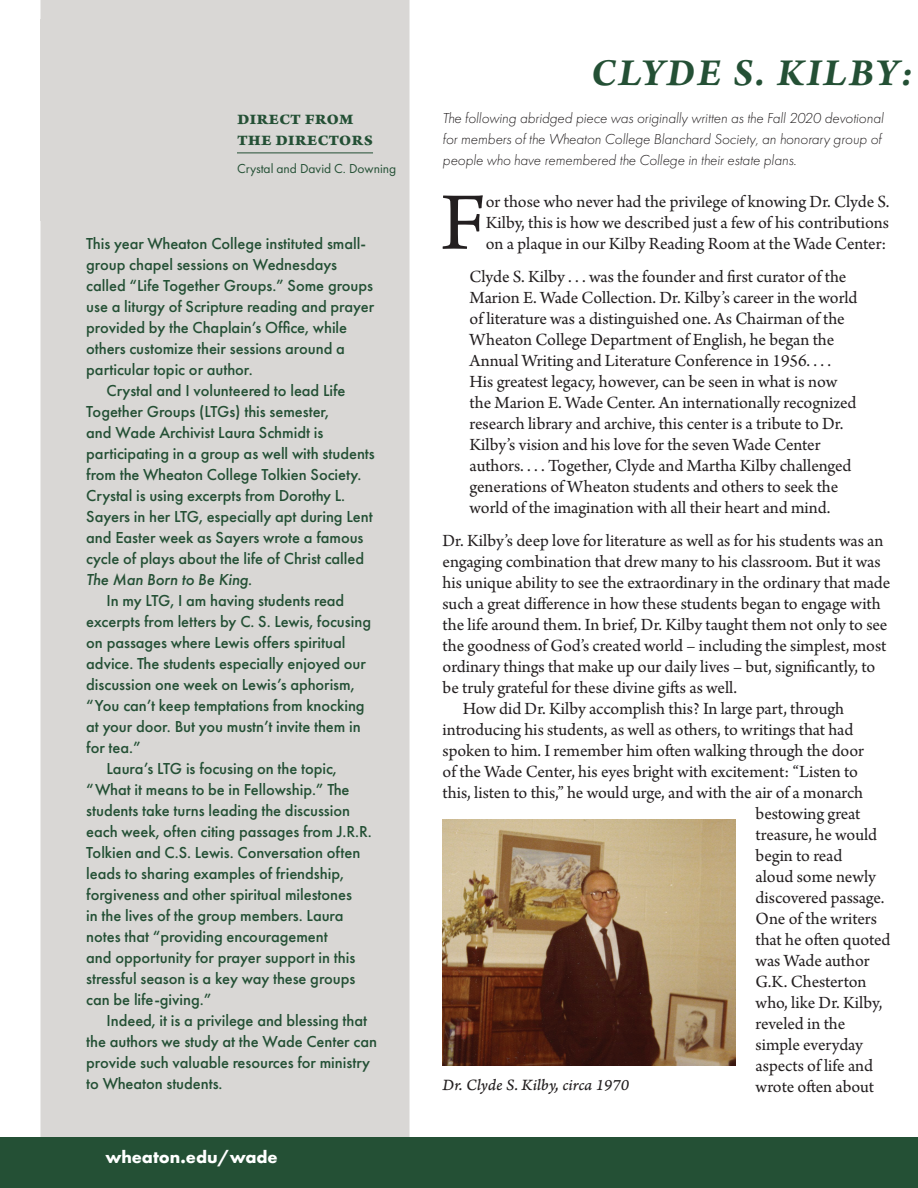
<style>
.page{position:relative;width:918px;height:1188px;background:#fff}
.page>*{position:absolute;margin:0;border:0;box-sizing:border-box;transform-origin:0 0}
.t1{font:85.95px "Arno Pro";color:#231f20}
.t2{font:italic 700 40.5px "Arno Pro";letter-spacing:.06em;color:#245035}
.t3{font:700 21px/21px "Arno Pro";letter-spacing:-.005em;color:#245035}
.t4{font:18px/21px "Arno Pro";letter-spacing:-.005em;color:#231f20;text-align:justify}
.t5{font:700 18px "Futura PT";color:#fff}
.t6{font:500 16.5px "Futura PT";letter-spacing:-.005em;color:#245035}
.t7{font:16.5px "Arno Pro Italic Caption";letter-spacing:-.005em;color:#231f20}
.t8{font:italic 500 16.5px "Futura PT";letter-spacing:-.005em;color:#245035}
.t9{font:italic 300 15px/21px "Futura PT";letter-spacing:-.005em;color:#231f20}
.t10{font:13.5px "Futura PT";letter-spacing:-.005em;color:#245035}
.s1{font-style:normal}
</style>
<div class="page">
<div style="left:40px;top:0;width:370px;height:1137px;background:#d9d7d5"></div>
<div style="left:0;top:1137px;width:918px;height:51px;background:#245035"></div>
<div style="left:40px;top:19px;width:195px;height:201px;background:#d9d7d5"></div>
<hr style="left:237px;top:153px;width:136px;height:1px;background:#245035">
<img style="left:443px;top:820px;width:292px;height:246px">
<p class="t3" style="left:237px;top:109px;width:138px">direct from the directors</p>
<p class="t10" style="left:237px;top:161px;width:161px">Crystal and David C. Downing</p>
<p class="t6" style="left:86px;top:234px;width:281px">This year Wheaton College instituted small-</p>
<p class="t6" style="left:86px;top:255px;width:252px">group chapel sessions on Wednesdays</p>
<p class="t6" style="left:86px;top:276px;width:288px">called “Life Together Groups.” Some groups</p>
<p class="t6" style="left:86px;top:297px;width:289px">use a liturgy of Scripture reading and prayer</p>
<p class="t6" style="left:86px;top:318px;width:262px">provided by the Chaplain’s Office, while</p>
<p class="t6" style="left:86px;top:339px;width:260px">others customize their sessions around a</p>
<p class="t6" style="left:86px;top:360px;width:168px">particular topic or author.</p>
<p class="t6" style="left:107px;top:381px;width:241px">Crystal and I volunteered to lead Life</p>
<p class="t6" style="left:86px;top:402px;width:244px">Together Groups (LTGs) this semester,</p>
<p class="t6" style="left:86px;top:423px;width:239px">and Wade Archivist Laura Schmidt is</p>
<p class="t6" style="left:86px;top:444px;width:290px">participating in a group as well with students</p>
<p class="t6" style="left:86px;top:465px;width:277px">from the Wheaton College Tolkien Society.</p>
<p class="t6" style="left:86px;top:486px;width:260px">Crystal is using excerpts from Dorothy L.</p>
<p class="t6" style="left:86px;top:507px;width:288px">Sayers in her LTG, especially apt during Lent</p>
<p class="t6" style="left:86px;top:528px;width:279px">and Easter week as Sayers wrote a famous</p>
<p class="t6" style="left:86px;top:549px;width:279px">cycle of plays about the life of Christ called</p>
<p class="t8" style="left:86px;top:569px;width:167px">The Man Born to Be King<span class="s1">.</span></p>
<p class="t6" style="left:107px;top:591px;width:239px">In my LTG, I am having students read</p>
<p class="t6" style="left:86px;top:612px;width:286px">excerpts from letters by C. S. Lewis, focusing</p>
<p class="t6" style="left:86px;top:633px;width:261px">on passages where Lewis offers spiritual</p>
<p class="t6" style="left:86px;top:654px;width:281px">advice. The students especially enjoyed our</p>
<p class="t6" style="left:86px;top:675px;width:270px">discussion one week on Lewis’s aphorism,</p>
<p class="t6" style="left:86px;top:696px;width:280px">“You can’t keep temptations from knocking</p>
<p class="t6" style="left:86px;top:717px;width:276px">at your door. But you mustn’t invite them in</p>
<p class="t6" style="left:86px;top:738px;width:56px">for tea.”</p>
<p class="t6" style="left:107px;top:759px;width:232px">Laura’s LTG is focusing on the topic,</p>
<p class="t6" style="left:86px;top:780px;width:265px">“What it means to be in Fellowship.” The</p>
<p class="t6" style="left:86px;top:801px;width:265px">students take turns leading the discussion</p>
<p class="t6" style="left:86px;top:822px;width:287px">each week, often citing passages from J.R.R.</p>
<p class="t6" style="left:86px;top:843px;width:276px">Tolkien and C.S. Lewis. Conversation often</p>
<p class="t6" style="left:86px;top:864px;width:259px">leads to sharing examples of friendship,</p>
<p class="t6" style="left:86px;top:885px;width:267px">forgiveness and other spiritual milestones</p>
<p class="t6" style="left:86px;top:906px;width:259px">in the lives of the group members. Laura</p>
<p class="t6" style="left:86px;top:927px;width:243px">notes that “providing encouragement</p>
<p class="t6" style="left:86px;top:948px;width:270px">and opportunity for prayer support in this</p>
<p class="t6" style="left:86px;top:969px;width:271px">stressful season is a key way these groups</p>
<p class="t6" style="left:86px;top:990px;width:127px">can be life-giving.”</p>
<p class="t6" style="left:107px;top:1011px;width:262px">Indeed, it is a privilege and blessing that</p>
<p class="t6" style="left:86px;top:1032px;width:292px">the authors we study at the Wade Center can</p>
<p class="t6" style="left:86px;top:1053px;width:285px">provide such valuable resources for ministry</p>
<p class="t6" style="left:86px;top:1074px;width:138px">to Wheaton students.</p>
<p class="t5" style="left:105px;top:1146px;width:174px">wheaton.edu/wade</p>
<h2 class="t2" style="left:591px;top:49px;width:324px">CLYDE S. KILBY:</h2>
<p class="t9" style="left:443px;top:107px;width:442px">The following abridged piece was originally written as the Fall 2020 devotional for members of the Wheaton College Blanchard Society, an honorary group of people who have remembered the College in their estate plans.</p>
<h1 class="t1" style="left:440px;top:174px;width:47px">F</h1>
<p class="t4" style="left:486px;top:192px;width:405px">or those who never had the privilege of knowing Dr. Clyde S.<br>Kilby, this is how we described just a few of his contributions on a plaque in our Kilby Reading Room at the Wade Center:</p>
<p class="t4" style="left:470px;top:267px;width:389px;text-align:left">Clyde S. Kilby . . . was the founder and first curator of the Marion E. Wade Collection. Dr. Kilby’s career in the world of literature was a distinguished one. As Chairman of the Wheaton College Department of English, he began the Annual Writing and Literature Conference in 1956. . . .<br>His greatest legacy, however, can be seen in what is now the Marion E. Wade Center. An internationally recognized research library and archive, this center is a tribute to Dr.<br>Kilby’s vision and his love for the seven Wade Center authors. . . . Together, Clyde and Martha Kilby challenged generations of Wheaton students and others to seek the world of the imagination with all their heart and mind.</p>
<p class="t4" style="left:443px;top:531px;width:442px">Dr. Kilby’s deep love for literature as well as for his students was an</p>
<p class="t4" style="left:443px;top:552px;width:439px">engaging combination that drew many to his classroom. But it was</p>
<p class="t4" style="left:443px;top:573px;width:449px">his unique ability to see the extraordinary in the ordinary that made</p>
<p class="t4" style="left:443px;top:594px;width:440px">such a great difference in how these students began to engage with</p>
<p class="t4" style="left:443px;top:615px;width:446px">the life around them. In brief, Dr. Kilby taught them not only to see</p>
<p class="t4" style="left:443px;top:636px;width:445px">the goodness of God’s created world – including the simplest, most</p>
<p class="t4" style="left:443px;top:657px;width:434px">ordinary things that make up our daily lives – but, significantly, to</p>
<p class="t4" style="left:443px;top:678px;width:296px">be truly grateful for these divine gifts as well.</p>
<p class="t4" style="left:463px;top:699px;width:383px">How did Dr. Kilby accomplish this? In large part, through</p>
<p class="t4" style="left:443px;top:720px;width:412px">introducing his students, as well as others, to writings that had</p>
<p class="t4" style="left:443px;top:741px;width:423px">spoken to him. I remember him often walking through the door</p>
<p class="t4" style="left:443px;top:762px;width:417px">of the Wade Center, his eyes bright with excitement: “Listen to</p>
<p class="t4" style="left:443px;top:783px;width:422px">this, listen to this,” he would urge, and with the air of a monarch</p>
<p class="t4" style="left:756px;top:804px;width:106px">bestowing great</p>
<p class="t4" style="left:756px;top:825px;width:123px">treasure, he would</p>
<p class="t4" style="left:756px;top:846px;width:88px">begin to read</p>
<p class="t4" style="left:756px;top:867px;width:122px">aloud some newly</p>
<p class="t4" style="left:756px;top:888px;width:130px">discovered passage.</p>
<p class="t4" style="left:756px;top:909px;width:123px">One of the writers</p>
<p class="t4" style="left:756px;top:930px;width:136px">that he often quoted</p>
<p class="t4" style="left:756px;top:951px;width:116px">was Wade author</p>
<p class="t4" style="left:756px;top:972px;width:112px">G.K. Chesterton</p>
<p class="t4" style="left:756px;top:993px;width:128px">who, like Dr. Kilby,</p>
<p class="t4" style="left:756px;top:1014px;width:91px">reveled in the</p>
<p class="t4" style="left:756px;top:1035px;width:109px">simple everyday</p>
<p class="t4" style="left:756px;top:1056px;width:119px">aspects of life and</p>
<p class="t4" style="left:756px;top:1077px;width:120px">wrote often about</p>
<p class="t7" style="left:443px;top:1076px;width:188px">Dr. Clyde S. Kilby, circa 1970</p>
</div>
